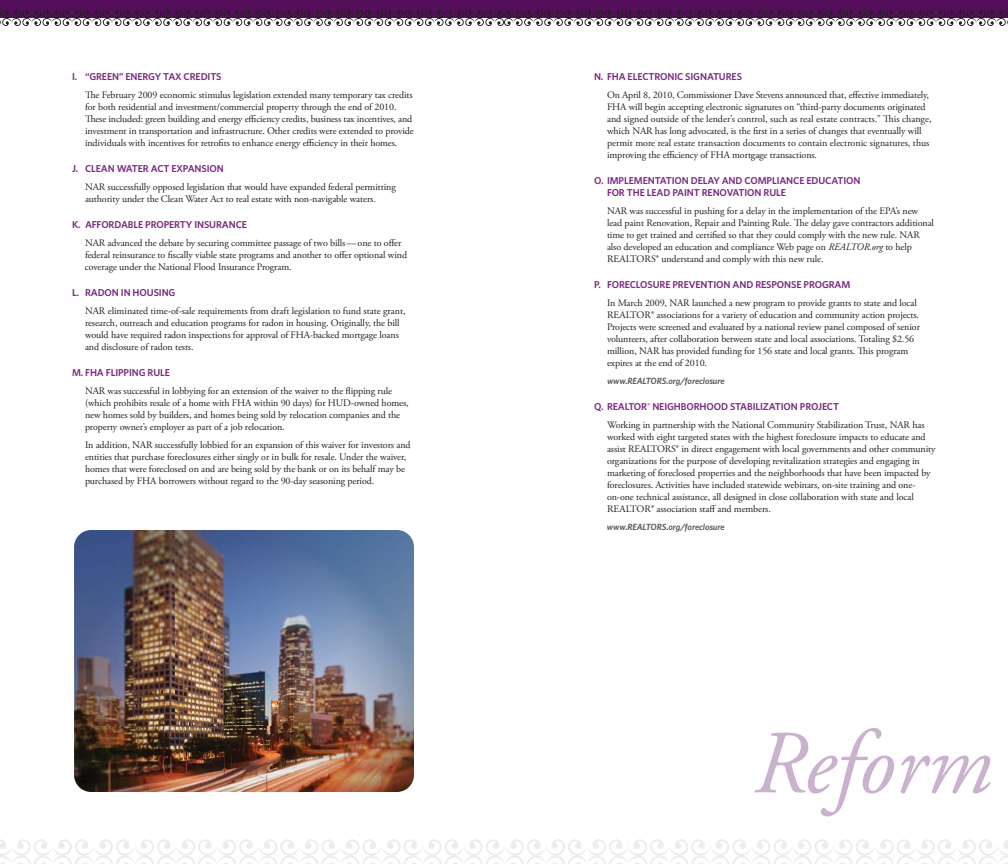
<style>
.page{position:relative;width:1008px;height:864px;background:#fff}
.page>*{position:absolute;margin:0;border:0;box-sizing:border-box;transform-origin:0 0}
.t1{font:italic 90px "Adobe Garamond Pro";color:#cab2cf}
.t2{font:10px/12px "Adobe Garamond Pro";letter-spacing:-.01em;color:#231f20}
.t3{font:600 10px/12px "Whitney HTF";letter-spacing:-.01em;color:#7c2b83}
.t4{font:italic 600 9px "Whitney HTF";letter-spacing:-.01em;color:#58595b}
.s1{font-style:italic}
</style>
<div class="page">
<img style="left:74px;top:530px;width:340px;height:262px">
<svg style="left:0;top:839px;width:1008px;height:25px"></svg>
<div style="left:0;top:0;width:1008px;height:18px;background:#550f5a"></div>
<svg style="left:0;top:10px;width:1008px;height:16px"></svg>
<p class="t3" style="left:72px;top:72px;width:151px">I. “GREEN” ENERGY TAX CREDITS</p>
<p class="t2" style="left:85px;top:90px;width:330px">The February 2009 economic stimulus legislation extended many temporary tax credits for both residential and investment/commercial property through the end of 2010.<br>These included: green building and energy efficiency credits, business tax incentives, and investment in transportation and infrastructure. Other credits were extended to provide individuals with incentives for retrofits to enhance energy efficiency in their homes.</p>
<p class="t3" style="left:72px;top:164px;width:153px">J. CLEAN WATER ACT EXPANSION</p>
<p class="t2" style="left:85px;top:182px;width:312px">NAR successfully opposed legislation that would have expanded federal permitting authority under the Clean Water Act to real estate with non-navigable waters.</p>
<p class="t3" style="left:72px;top:220px;width:177px">K. AFFORDABLE PROPERTY INSURANCE</p>
<p class="t2" style="left:85px;top:238px;width:324px">NAR advanced the debate by securing committee passage of two bills — one to offer federal reinsurance to fiscally viable state programs and another to offer optional wind coverage under the National Flood Insurance Program.</p>
<p class="t3" style="left:72px;top:288px;width:105px">L. RADON IN HOUSING</p>
<p class="t2" style="left:85px;top:306px;width:322px">NAR eliminated time-of-sale requirements from draft legislation to fund state grant, research, outreach and education programs for radon in housing. Originally, the bill would have required radon inspections for approval of FHA-backed mortgage loans and disclosure of radon tests.</p>
<p class="t3" style="left:72px;top:368px;width:100px">M. FHA FLIPPING RULE</p>
<p class="t2" style="left:85px;top:386px;width:325px">NAR was successful in lobbying for an extension of the waiver to the flipping rule (which prohibits resale of a home with FHA within 90 days) for HUD-owned homes, new homes sold by builders, and homes being sold by relocation companies and the property owner’s employer as part of a job relocation.</p>
<p class="t2" style="left:85px;top:440px;width:327px">In addition, NAR successfully lobbied for an expansion of this waiver for investors and entities that purchase foreclosures either singly or in bulk for resale. Under the waiver, homes that were foreclosed on and are being sold by the bank or on its behalf may be purchased by FHA borrowers without regard to the 90-day seasoning period.</p>
<p class="t3" style="left:594px;top:72px;width:150px">N. FHA ELECTRONIC SIGNATURES</p>
<p class="t2" style="left:607px;top:90px;width:326px">On April 8, 2010, Commissioner Dave Stevens announced that, effective immediately, FHA will begin accepting electronic signatures on “third-party documents originated and signed outside of the lender’s control, such as real estate contracts.” This change, which NAR has long advocated, is the first in a series of changes that eventually will permit more real estate transaction documents to contain electronic signatures, thus improving the efficiency of FHA mortgage transactions.</p>
<p class="t3" style="left:607px;top:176px;width:255px;text-indent:-13px">O. IMPLEMENTATION DELAY AND COMPLIANCE EDUCATION<br>FOR THE LEAD PAINT RENOVATION RULE</p>
<p class="t2" style="left:607px;top:206px;width:329px">NAR was successful in pushing for a delay in the implementation of the EPA’s new lead paint Renovation, Repair and Painting Rule. The delay gave contractors additional time to get trained and certified so that they could comply with the new rule. NAR also developed an education and compliance Web page on <span class="s1">REALTOR.org</span> to help REALTORS® understand and comply with this new rule.</p>
<p class="t3" style="left:594px;top:280px;width:258px">P. FORECLOSURE PREVENTION AND RESPONSE PROGRAM</p>
<p class="t2" style="left:607px;top:298px;width:315px">In March 2009, NAR launched a new program to provide grants to state and local REALTOR® associations for a variety of education and community action projects.<br>Projects were screened and evaluated by a national review panel composed of senior volunteers, after collaboration between state and local associations. Totaling $2.56 million, NAR has provided funding for 156 state and local grants. This program expires at the end of 2010.</p>
<p class="t4" style="left:607px;top:378px;width:119px">www.REALTORS.org/foreclosure</p>
<p class="t3" style="left:594px;top:402px;width:247px">Q. REALTOR<sup>®</sup> NEIGHBORHOOD STABILIZATION PROJECT</p>
<p class="t2" style="left:607px;top:420px;width:330px">Working in partnership with the National Community Stabilization Trust, NAR has worked with eight targeted states with the highest foreclosure impacts to educate and assist REALTORS® in direct engagement with local governments and other community organizations for the purpose of developing revitalization strategies and engaging in marketing of foreclosed properties and the neighborhoods that have been impacted by foreclosures. Activities have included statewide webinars, on-site training and one&shy;on-one technical assistance, all designed in close collaboration with state and local REALTOR® association staff and members.</p>
<p class="t4" style="left:607px;top:524px;width:119px">www.REALTORS.org/foreclosure</p>
<h1 class="t1" style="left:753px;top:721px;width:240px">Reform</h1>
</div>
